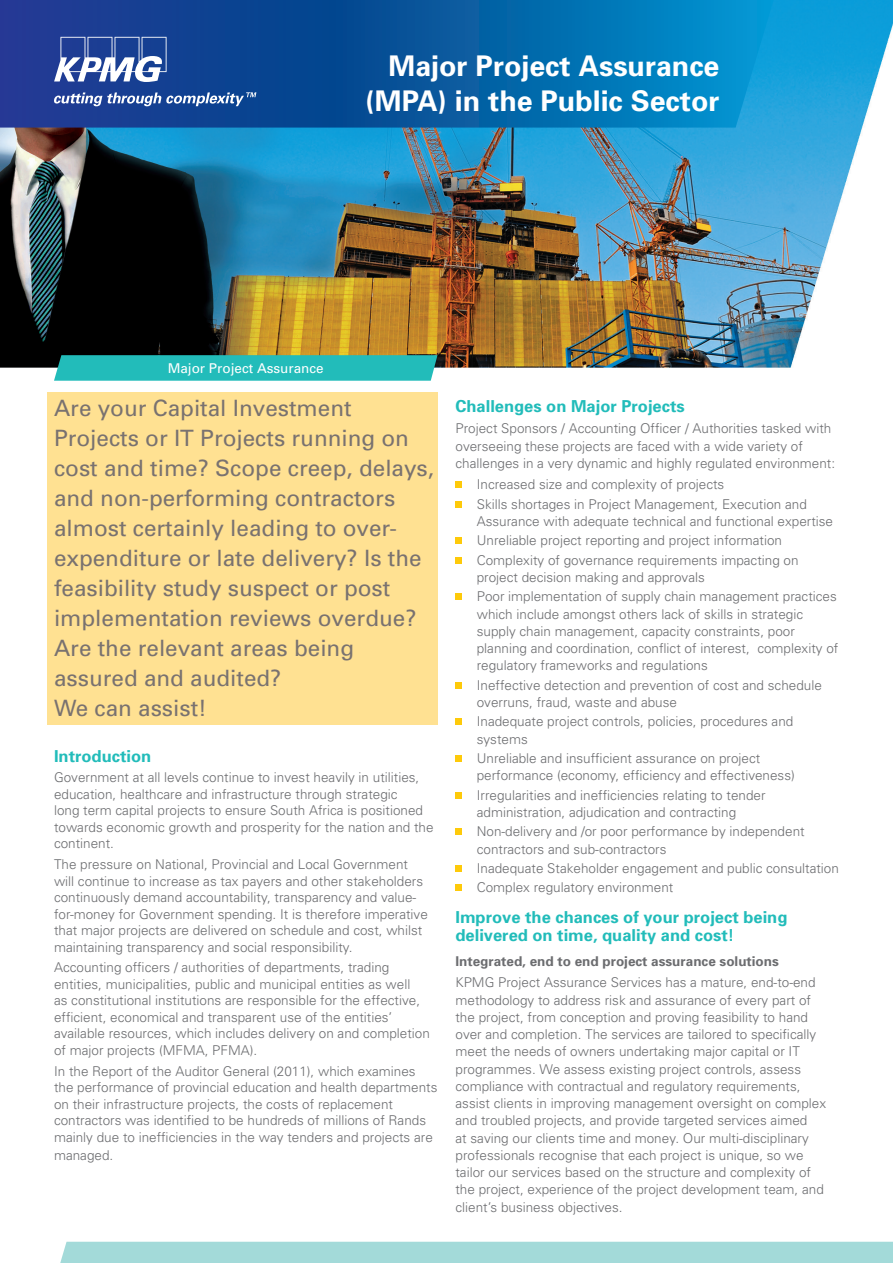
<style>
.page{position:relative;width:893px;height:1263px;background:#fff}
.page>*{position:absolute;margin:0;border:0;box-sizing:border-box;transform-origin:0 0}
.t1{font:700 28.5px "Univers";color:#fff}
.t2{font:22.5px/30px "Univers";color:#797270}
.t3{font:700 16.5px/18px "Univers";color:#22bcba}
.t4{font:300 13.5px/17.2px "Univers";color:#6c6d70}
.t5{font:700 13.5px "Univers";color:#6c6d70}
.t6{font:13.5px "Univers";color:#fff}
</style>
<div class="page">
<div style="left:47px;top:392px;width:390px;height:333px;background:#ffe192"></div>
<img style="left:0;top:0;width:893px;height:368px">
<svg style="left:0;top:0;width:774px;height:128px;background:#095da4"></svg>
<svg style="left:54px;top:355px;width:383px;height:26px;background:#26bab8"></svg>
<div style="left:60px;top:1242px;width:833px;height:21px;background:#a3dad9"></div>
<svg style="left:54px;top:37px;width:113px;height:45px"></svg>
<svg style="left:54px;top:92px;width:202px;height:14px"></svg>
<div style="left:455px;top:482px;width:7px;height:6px;background:#feca0a"></div>
<div style="left:455px;top:501px;width:7px;height:6px;background:#feca0a"></div>
<div style="left:455px;top:538px;width:7px;height:6px;background:#feca0a"></div>
<div style="left:455px;top:557px;width:7px;height:6px;background:#feca0a"></div>
<div style="left:455px;top:594px;width:7px;height:6px;background:#feca0a"></div>
<div style="left:455px;top:682px;width:7px;height:6px;background:#feca0a"></div>
<div style="left:455px;top:719px;width:7px;height:6px;background:#feca0a"></div>
<div style="left:455px;top:755px;width:7px;height:6px;background:#feca0a"></div>
<div style="left:455px;top:792px;width:7px;height:6px;background:#feca0a"></div>
<div style="left:455px;top:829px;width:7px;height:6px;background:#feca0a"></div>
<div style="left:455px;top:865px;width:7px;height:6px;background:#feca0a"></div>
<div style="left:455px;top:885px;width:7px;height:6px;background:#feca0a"></div>
<p class="t1" style="left:388px;top:49px;width:332px">Major Project Assurance</p>
<p class="t1" style="left:365px;top:83px;width:356px">(MPA) in the Public Sector</p>
<p class="t6" style="left:168px;top:360px;width:158px">Major Project Assurance</p>
<p class="t2" style="left:54px;top:393px;width:382px">Are your Capital Investment<br>Projects or IT Projects running on cost and time? Scope creep, delays, and non-performing contractors almost certainly leading to over&shy;expenditure or late delivery? Is the feasibility study suspect or post implementation reviews overdue?<br>Are the relevant areas being assured and audited?</p>
<p class="t2" style="left:54px;top:693px;width:154px">We can assist!</p>
<p class="t3" style="left:54px;top:747px;width:99px">Introduction</p>
<p class="t4" style="left:54px;top:769px;width:381px;line-height:16.5px">Government at all levels continue to invest heavily in utilities, education, healthcare and infrastructure through strategic<br>long term capital projects to ensure South Africa is positioned towards economic growth and prosperity for the nation and the continent.</p>
<p class="t4" style="left:54px;top:856px;width:375px;line-height:16.5px">The pressure on National, Provincial and Local Government will continue to increase as tax payers and other stakeholders continuously demand accountability, transparency and value&shy;for-money for Government spending. It is therefore imperative that major projects are delivered on schedule and cost, whilst maintaining transparency and social responsibility.</p>
<p class="t4" style="left:54px;top:959px;width:377px;line-height:16.5px">Accounting officers / authorities of departments, trading entities, municipalities, public and municipal entities as well<br>as constitutional institutions are responsible for the effective, efficient, economical and transparent use of the entities’ available resources, which includes delivery on and completion of major projects (MFMA, PFMA).</p>
<p class="t4" style="left:54px;top:1063px;width:385px;line-height:16.5px">In the Report of the Auditor General (2011), which examines the performance of provincial education and health departments on their infrastructure projects, the costs of replacement contractors was identified to be hundreds of millions of Rands mainly due to inefficiencies in the way tenders and projects are</p>
<p class="t4" style="left:54px;top:1146px;width:61px">managed.</p>
<p class="t3" style="left:455px;top:397px;width:231px">Challenges on Major Projects</p>
<p class="t4" style="left:455px;top:420px;width:381px">Project Sponsors / Accounting Officer / Authorities tasked with overseeing these projects are faced with a wide variety of challenges in a very dynamic and highly regulated environment:</p>
<p class="t4" style="left:477px;top:476px;width:249px">Increased size and complexity of projects</p>
<p class="t4" style="left:477px;top:495px;width:358px">Skills shortages in Project Management, Execution and<br>Assurance with adequate technical and functional expertise</p>
<p class="t4" style="left:477px;top:532px;width:307px">Unreliable project reporting and project information</p>
<p class="t4" style="left:477px;top:551px;width:323px">Complexity of governance requirements impacting on project decision making and approvals</p>
<p class="t4" style="left:477px;top:588px;width:363px">Poor implementation of supply chain management practices which include amongst others lack of skills in strategic supply chain management, capacity constraints, poor planning and coordination, conflict of interest, complexity of regulatory frameworks and regulations</p>
<p class="t4" style="left:477px;top:676px;width:347px">Ineffective detection and prevention of cost and schedule overruns, fraud, waste and abuse</p>
<p class="t4" style="left:477px;top:713px;width:318px">Inadequate project controls, policies, procedures and systems</p>
<p class="t4" style="left:477px;top:750px;width:320px">Unreliable and insufficient assurance on project performance (economy, efficiency and effectiveness)</p>
<p class="t4" style="left:477px;top:786px;width:290px">Irregularities and inefficiencies relating to tender administration, adjudication and contracting</p>
<p class="t4" style="left:477px;top:823px;width:329px">Non-delivery and /or poor performance by independent contractors and sub-contractors</p>
<p class="t4" style="left:477px;top:859px;width:364px">Inadequate Stakeholder engagement and public consultation</p>
<p class="t4" style="left:477px;top:879px;width:198px">Complex regulatory environment</p>
<p class="t3" style="left:455px;top:908px;width:333px">Improve the chances of your project being delivered on time, quality and cost!</p>
<p class="t5" style="left:455px;top:953px;width:325px">Integrated, end to end project assurance solutions</p>
<p class="t4" style="left:455px;top:974px;width:372px">KPMG Project Assurance Services has a mature, end-to-end methodology to address risk and assurance of every part of the project, from conception and proving feasibility to hand over and completion. The services are tailored to specifically meet the needs of owners undertaking major capital or IT programmes. We assess existing project controls, assess compliance with contractual and regulatory requirements, assist clients in improving management oversight on complex and troubled projects, and provide targeted services aimed<br>at saving our clients time and money. Our multi-disciplinary professionals recognise that each project is unique, so we tailor our services based on the structure and complexity of the project, experience of the project development team, and client’s business objectives.</p>
</div>
